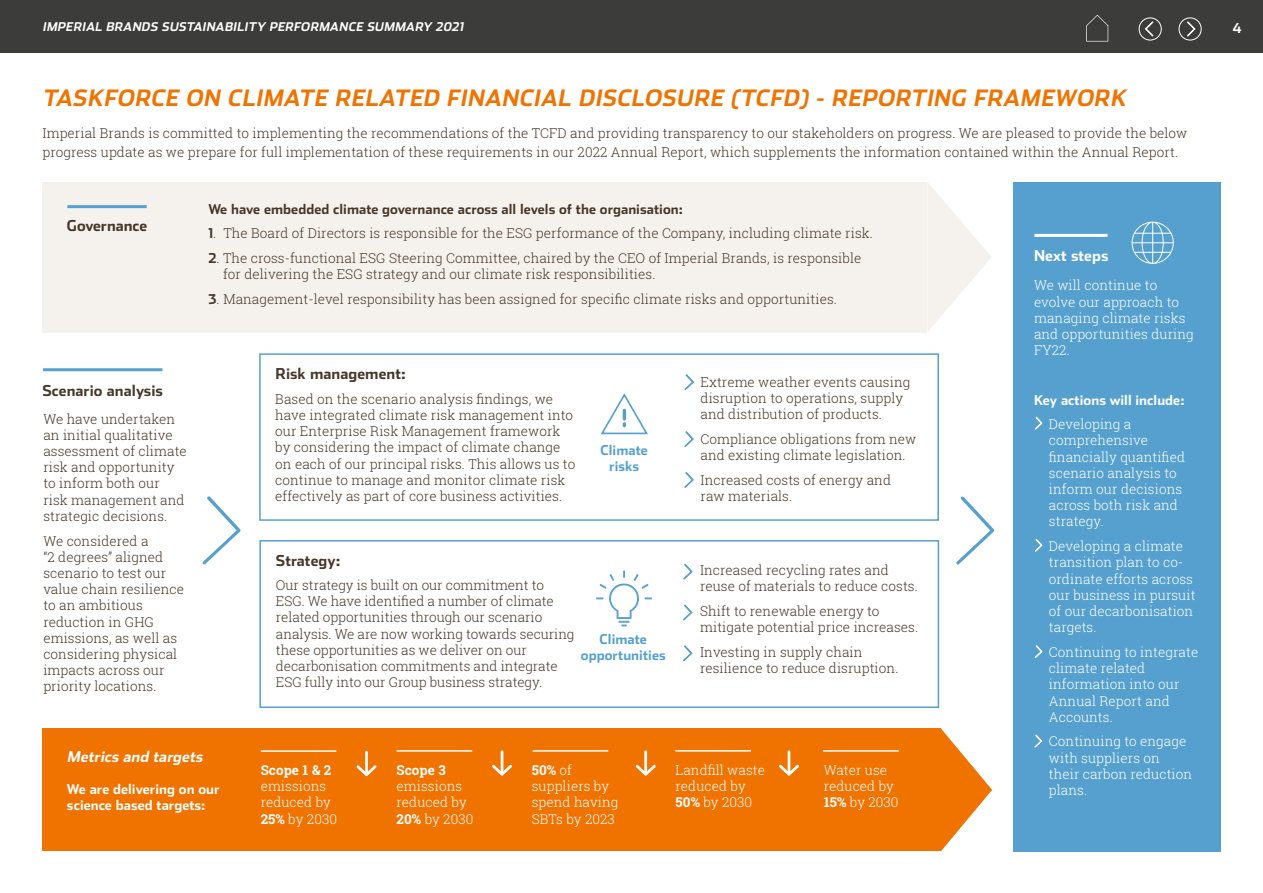
<style>
.page{position:relative;width:1263px;height:893px;background:#fff}
.page>*{position:absolute;margin:0;border:0;box-sizing:border-box;transform-origin:0 0}
.t1{font:italic 700 22.5px "Stainless";color:#f07300}
.t2{font:700 15px "Stainless";letter-spacing:.005em;color:#473729}
.t3{font:italic 700 15px "Stainless";color:#fff}
.t4{font:700 15px "Stainless";letter-spacing:.005em;color:#fff}
.t5{font:300 13.5px/16.2px "Roboto Slab";letter-spacing:.005em;color:#473729}
.t6{font:300 13.5px/16.2px "Roboto Slab";letter-spacing:.005em;color:#fff}
.t7{font:700 13.5px "Stainless";letter-spacing:.005em;color:#473729}
.t8{font:700 13.5px/16.2px "Stainless";letter-spacing:.005em;color:#fff}
.t9{font:700 13.5px/16.2px "Stainless";letter-spacing:.005em;color:#55a0cf;text-align:center}
.t10{font:700 13.5px "Roboto Slab";letter-spacing:.005em;color:#fff}
.t11{font:italic 700 12px "Stainless";color:#fff}
.s1{font-family:"Stainless";font-weight:700}
.s2{font-weight:700}
</style>
<div class="page">
<div style="left:0;top:0;width:1263px;height:53px;background:#3c3c3b"></div>
<svg style="left:1086px;top:15px;width:22px;height:27px"></svg>
<div style="left:1179px;top:18px;width:22px;height:22px;border:1px solid #fff;border-radius:50%"></div>
<svg style="left:1187px;top:22px;width:8px;height:14px"></svg>
<div style="left:1139px;top:18px;width:23px;height:22px;border:1px solid #fff;border-radius:50%"></div>
<svg style="left:1145px;top:22px;width:8px;height:14px"></svg>
<div style="left:259px;top:353px;width:680px;height:168px;border:2px solid #55a0cf"></div>
<div style="left:43px;top:728px;width:898px;height:123px;background:#f07300"></div>
<svg style="left:941px;top:728px;width:51px;height:123px"></svg>
<div style="left:1013px;top:182px;width:207px;height:669px;background:#55a0cf"></div>
<div style="left:43px;top:182px;width:884px;height:150px;background:#f5f2ee"></div>
<hr style="left:43px;top:368px;width:119px;height:3px;background:#55a0cf">
<svg style="left:928px;top:183px;width:63px;height:148px"></svg>
<hr style="left:1034px;top:234px;width:73px;height:3px;background:#fff">
<hr style="left:67px;top:205px;width:80px;height:3px;background:#55a0cf">
<svg style="left:202px;top:496px;width:39px;height:69px"></svg>
<svg style="left:956px;top:496px;width:39px;height:69px"></svg>
<hr style="left:261px;top:750px;width:75px;height:2px;background:#fff">
<hr style="left:396px;top:750px;width:76px;height:2px;background:#fff">
<hr style="left:533px;top:750px;width:75px;height:2px;background:#fff">
<hr style="left:675px;top:750px;width:76px;height:2px;background:#fff">
<hr style="left:823px;top:750px;width:76px;height:2px;background:#fff">
<svg style="left:492px;top:750px;width:20px;height:26px"></svg>
<svg style="left:636px;top:750px;width:20px;height:26px"></svg>
<svg style="left:779px;top:750px;width:20px;height:26px"></svg>
<svg style="left:596px;top:570px;width:56px;height:56px"></svg>
<svg style="left:600px;top:393px;width:48px;height:42px"></svg>
<svg style="left:356px;top:751px;width:21px;height:25px"></svg>
<svg style="left:684px;top:374px;width:10px;height:16px"></svg>
<svg style="left:684px;top:431px;width:10px;height:16px"></svg>
<svg style="left:684px;top:472px;width:10px;height:16px"></svg>
<svg style="left:683px;top:563px;width:10px;height:17px"></svg>
<svg style="left:683px;top:604px;width:10px;height:17px"></svg>
<svg style="left:683px;top:645px;width:10px;height:17px"></svg>
<div style="left:259px;top:540px;width:680px;height:168px;border:2px solid #55a0cf"></div>
<svg style="left:1034px;top:416px;width:9px;height:14px"></svg>
<svg style="left:1034px;top:539px;width:9px;height:13px"></svg>
<svg style="left:1034px;top:645px;width:9px;height:13px"></svg>
<svg style="left:1034px;top:734px;width:8px;height:14px"></svg>
<svg style="left:1131px;top:222px;width:43px;height:42px"></svg>
<p class="t11" style="left:43px;top:19px;width:425px">IMPERIAL BRANDS SUSTAINABILITY PERFORMANCE SUMMARY 2021</p>
<p class="t8" style="left:1233px;top:21px;width:10px">4</p>
<h1 class="t1" style="left:42px;top:83px;width:1090px">TASKFORCE ON CLIMATE RELATED FINANCIAL DISCLOSURE (TCFD) - REPORTING FRAMEWORK</h1>
<p class="t5" style="left:43px;top:123px;width:1146px;line-height:19.5px">Imperial Brands is committed to implementing the recommendations of the TCFD and providing transparency to our stakeholders on progress. We are pleased to provide the below progress update as we prepare for full implementation of these requirements in our 2022 Annual Report, which supplements the information contained within the Annual Report.</p>
<p class="t2" style="left:67px;top:216px;width:82px">Governance</p>
<p class="t7" style="left:208px;top:200px;width:476px">We have embedded climate governance across all levels of the organisation:</p>
<p class="t5" style="left:208px;top:225px;width:666px"><span class="s1">1</span>. The Board of Directors is responsible for the ESG performance of the Company, including climate risk.</p>
<p class="t5" style="left:223px;top:250px;width:640px;text-indent:-15px"><span class="s1">2</span>. The cross-functional ESG Steering Committee, chaired by the CEO of Imperial Brands, is responsible for delivering the ESG strategy and our climate risk responsibilities.</p>
<p class="t5" style="left:208px;top:291px;width:630px"><span class="s1">3</span>. Management-level responsibility has been assigned for specific climate risks and opportunities.</p>
<p class="t2" style="left:43px;top:381px;width:122px">Scenario analysis</p>
<p class="t5" style="left:43px;top:410px;width:145px">We have undertaken an initial qualitative assessment of climate risk and opportunity to inform both our risk management and strategic decisions.</p>
<p class="t5" style="left:43px;top:532px;width:142px">We considered a<br>“2 degrees” aligned scenario to test our value chain resilience to an ambitious reduction in GHG emissions, as well as considering physical impacts across our priority locations.</p>
<p class="t2" style="left:275px;top:364px;width:132px">Risk management:</p>
<p class="t5" style="left:275px;top:390px;width:302px">Based on the scenario analysis findings, we have integrated climate risk management into our Enterprise Risk Management framework by considering the impact of climate change on each of our principal risks. This allows us to continue to manage and monitor climate risk effectively as part of core business activities.</p>
<p class="t2" style="left:276px;top:551px;width:66px">Strategy:</p>
<p class="t9" style="left:600px;top:442px;width:49px">Climate risks</p>
<p class="t5" style="left:276px;top:577px;width:300px">Our strategy is built on our commitment to ESG. We have identified a number of climate related opportunities through our scenario analysis. We are now working towards securing these opportunities as we deliver on our decarbonisation commitments and integrate ESG fully into our Group business strategy.</p>
<p class="t9" style="left:581px;top:631px;width:86px">Climate opportunities</p>
<p class="t5" style="left:701px;top:373px;width:211px">Extreme weather events causing disruption to operations, supply and distribution of products.</p>
<p class="t5" style="left:701px;top:430px;width:217px">Compliance obligations from new and existing climate legislation.</p>
<p class="t5" style="left:701px;top:471px;width:192px">Increased costs of energy and raw materials.</p>
<p class="t5" style="left:700px;top:562px;width:219px">Increased recycling rates and reuse of materials to reduce costs.</p>
<p class="t5" style="left:700px;top:603px;width:220px">Shift to renewable energy to mitigate potential price increases.</p>
<p class="t5" style="left:700px;top:644px;width:200px">Investing in supply chain resilience to reduce disruption.</p>
<p class="t3" style="left:67px;top:747px;width:140px">Metrics and targets</p>
<p class="t8" style="left:67px;top:781px;width:154px">We are delivering on our science based targets:</p>
<p class="t10" style="left:261px;top:761px;width:72px">Scope 1 &amp; 2</p>
<p class="t6" style="left:261px;top:778px;width:78px">emissions reduced by<br><span class="s2">25%</span> by 2030</p>
<p class="t10" style="left:396px;top:761px;width:51px">Scope 3</p>
<p class="t6" style="left:396px;top:778px;width:78px">emissions reduced by<br><span class="s2">20%</span> by 2030</p>
<p class="t6" style="left:532px;top:761px;width:88px"><span class="s2">50%</span> of suppliers by spend having<br>SBTs by 2023</p>
<p class="t6" style="left:676px;top:761px;width:91px">Landfill waste reduced by<br><span class="s2">50%</span> by 2030</p>
<p class="t6" style="left:824px;top:761px;width:76px">Water use reduced by<br><span class="s2">15%</span> by 2030</p>
<p class="t4" style="left:1034px;top:246px;width:76px">Next steps</p>
<p class="t6" style="left:1034px;top:277px;width:161px">We will continue to evolve our approach to managing climate risks and opportunities during<br>FY22.</p>
<p class="t8" style="left:1034px;top:392px;width:152px">Key actions will include:</p>
<p class="t6" style="left:1049px;top:416px;width:138px">Developing a comprehensive financially quantified scenario analysis to inform our decisions across both risk and strategy.</p>
<p class="t6" style="left:1049px;top:538px;width:148px">Developing a climate transition plan to co&shy;ordinate efforts across our business in pursuit of our decarbonisation targets.</p>
<p class="t6" style="left:1049px;top:644px;width:151px">Continuing to integrate climate related information into our<br>Annual Report and<br>Accounts.</p>
<p class="t6" style="left:1049px;top:733px;width:145px">Continuing to engage with suppliers on their carbon reduction plans.</p>
</div>
